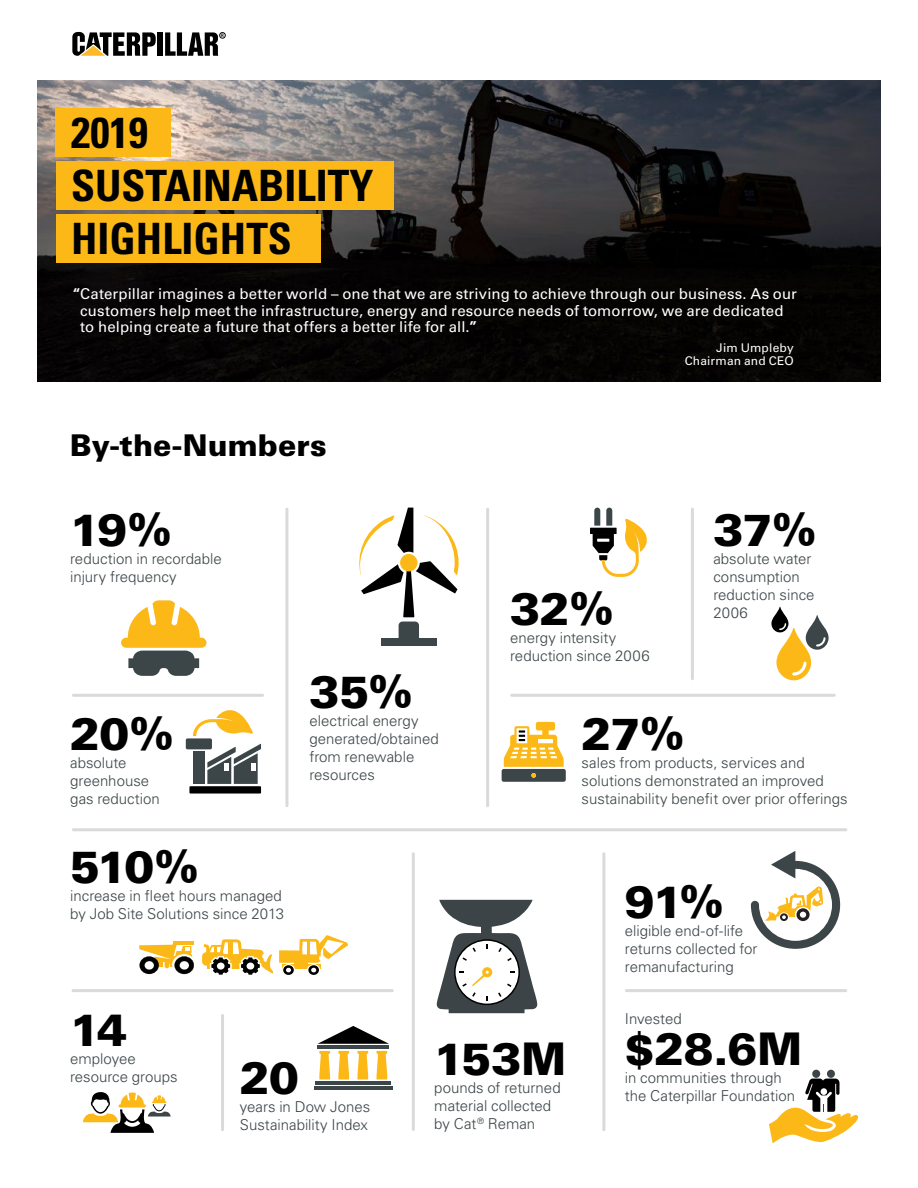
<style>
.page{position:relative;width:918px;height:1188px;background:#fff}
.page>*{position:absolute;margin:0;border:0;box-sizing:border-box;transform-origin:0 0}
.t1{font:900 45px "Univers LT Std";letter-spacing:-.015em;color:#000}
.t2{font:700 condensed 43.2px/52.8px "Univers LT Std";color:#000}
.t3{font:900 30px "Univers LT Std";color:#000}
.t4{font:300 15px/18px "Univers LT Std";color:#3c4548}
.t5{font:15px/16.5px "Univers LT Std";letter-spacing:.01em;color:#fff}
.t6{font:12px/13.5px "Univers LT Std";letter-spacing:.01em;color:#fff;text-align:right}
.t7{font:700 4.65px "Univers LT Std";color:#000;scale:.86 1}
.s1{font-weight:700}
</style>
<div class="page">
<img style="left:38px;top:81px;width:842px;height:300px">
<hr style="left:486px;top:509px;width:3px;height:297px;background:#d8dadb">
<div style="left:381px;top:638px;width:55px;height:8px;background:#3c4548"></div>
<svg style="left:359px;top:508px;width:100px;height:134px"></svg>
<div style="left:400px;top:554px;width:18px;height:17px;background:#fcb817;border-radius:50%"></div>
<div style="left:590px;top:528px;width:27px;height:6px;background:#000"></div>
<svg style="left:593px;top:508px;width:54px;height:69px"></svg>
<svg style="left:771px;top:607px;width:58px;height:74px"></svg>
<div style="left:56px;top:108px;width:115px;height:49px;background:#fcb817"></div>
<div style="left:56px;top:161px;width:338px;height:49px;background:#fcb817"></div>
<div style="left:56px;top:214px;width:265px;height:49px;background:#fcb817"></div>
<hr style="left:73px;top:828px;width:773px;height:3px;background:#d8dadb">
<hr style="left:512px;top:694px;width:322px;height:3px;background:#d8dadb">
<hr style="left:221px;top:1015px;width:3px;height:115px;background:#d8dadb">
<hr style="left:285px;top:509px;width:3px;height:297px;background:#d8dadb">
<hr style="left:412px;top:854px;width:3px;height:275px;background:#d8dadb">
<hr style="left:602px;top:854px;width:3px;height:276px;background:#d8dadb">
<div style="left:193px;top:752px;width:12px;height:32px;background:#3c4548"></div>
<div style="left:186px;top:738px;width:26px;height:11px;background:#3c4548;border-radius:2px"></div>
<div style="left:189px;top:786px;width:72px;height:8px;background:#000"></div>
<svg style="left:193px;top:710px;width:60px;height:26px"></svg>
<svg style="left:207px;top:744px;width:54px;height:40px"></svg>
<svg style="left:121px;top:600px;width:86px;height:76px"></svg>
<svg style="left:502px;top:722px;width:64px;height:60px"></svg>
<svg style="left:202px;top:939px;width:71px;height:36px"></svg>
<svg style="left:283px;top:965px;width:11px;height:10px"></svg>
<svg style="left:308px;top:965px;width:11px;height:10px"></svg>
<svg style="left:279px;top:935px;width:69px;height:37px"></svg>
<svg style="left:139px;top:941px;width:55px;height:33px"></svg>
<div style="left:157px;top:32px;width:5px;height:24px;background:#000"></div>
<svg style="left:165px;top:32px;width:53px;height:24px"></svg>
<svg style="left:72px;top:32px;width:84px;height:24px"></svg>
<div style="left:219px;top:32px;width:7px;height:6px;border:1px solid #000;border-radius:50%"></div>
<svg style="left:83px;top:1092px;width:88px;height:41px"></svg>
<svg style="left:751px;top:851px;width:89px;height:98px"></svg>
<svg style="left:437px;top:900px;width:101px;height:113px"></svg>
<hr style="left:314px;top:1087px;width:79px;height:3px;background:#3c4548">
<hr style="left:316px;top:1081px;width:75px;height:4px;background:#3c4548">
<hr style="left:318px;top:1046px;width:71px;height:3px;background:#3c4548">
<svg style="left:319px;top:1051px;width:11px;height:29px"></svg>
<svg style="left:338px;top:1051px;width:11px;height:29px"></svg>
<svg style="left:357px;top:1051px;width:11px;height:29px"></svg>
<svg style="left:377px;top:1051px;width:10px;height:29px"></svg>
<svg style="left:318px;top:1026px;width:71px;height:18px"></svg>
<hr style="left:73px;top:694px;width:190px;height:3px;background:#d8dadb">
<hr style="left:73px;top:989px;width:319px;height:3px;background:#d8dadb">
<hr style="left:626px;top:989px;width:220px;height:3px;background:#d8dadb">
<hr style="left:691px;top:509px;width:3px;height:170px;background:#d8dadb">
<div style="left:827px;top:1070px;width:8px;height:8px;background:#3c4548;border-radius:50%"></div>
<div style="left:812px;top:1070px;width:8px;height:8px;background:#3c4548;border-radius:50%"></div>
<svg style="left:769px;top:1079px;width:90px;height:64px"></svg>
<p class="t7" style="left:221px;top:33px;width:5px">R</p>
<h2 class="t2" style="left:71px;top:106px;width:304px">2019<br>SUSTAINABILITY<br>HIGHLIGHTS</h2>
<p class="t5" style="left:80px;top:286px;width:718px;text-indent:-8px"><span class="s1">“</span>Caterpillar imagines a better world – one that we are striving to achieve through our business. As our customers help meet the infrastructure, energy and resource needs of tomorrow, we are dedicated to helping create a future that offers a better life for all.<span class="s1">”</span></p>
<p class="t6" style="left:685px;top:341px;width:111px">Jim Umpleby<br>Chairman and CEO</p>
<h3 class="t3" style="left:70px;top:427px;width:258px">By-the-Numbers</h3>
<h1 class="t1" style="left:70px;top:502px;width:103px">19%</h1>
<p class="t4" style="left:70px;top:550px;width:153px">reduction in recordable injury frequency</p>
<h1 class="t1" style="left:70px;top:706px;width:105px">20%</h1>
<p class="t4" style="left:70px;top:754px;width:91px">absolute greenhouse gas reduction</p>
<h1 class="t1" style="left:70px;top:839px;width:130px">510%</h1>
<p class="t4" style="left:70px;top:887px;width:215px">increase in fleet hours managed by Job Site Solutions since 2013</p>
<h1 class="t1" style="left:309px;top:664px;width:104px">35%</h1>
<p class="t4" style="left:309px;top:712px;width:131px">electrical energy generated/obtained from renewable resources</p>
<h1 class="t1" style="left:510px;top:581px;width:105px">32%</h1>
<p class="t4" style="left:510px;top:629px;width:141px">energy intensity reduction since 2006</p>
<h1 class="t1" style="left:713px;top:502px;width:104px">37%</h1>
<p class="t4" style="left:713px;top:550px;width:103px">absolute water consumption reduction since<br>2006</p>
<h1 class="t1" style="left:582px;top:706px;width:104px">27%</h1>
<p class="t4" style="left:582px;top:754px;width:267px">sales from products, services and solutions demonstrated an improved sustainability benefit over prior offerings</p>
<h1 class="t1" style="left:625px;top:873px;width:100px">91%</h1>
<p class="t4" style="left:625px;top:921px;width:134px">eligible end-of-life returns collected for remanufacturing</p>
<h1 class="t1" style="left:70px;top:1001px;width:58px">14</h1>
<p class="t4" style="left:70px;top:1049px;width:109px">employee resource groups</p>
<h1 class="t1" style="left:434px;top:1030px;width:134px">153M</h1>
<p class="t4" style="left:434px;top:1078px;width:128px">pounds of returned material collected by Cat<sup>®</sup> Reman</p>
<h1 class="t1" style="left:240px;top:1050px;width:61px">20</h1>
<p class="t4" style="left:240px;top:1098px;width:132px">years in Dow Jones<br>Sustainability Index</p>
<p class="t4" style="left:625px;top:1010px;width:58px">Invested</p>
<h1 class="t1" style="left:625px;top:1021px;width:179px">$28.6M</h1>
<p class="t4" style="left:625px;top:1069px;width:172px">in communities through the Caterpillar Foundation</p>
</div>
